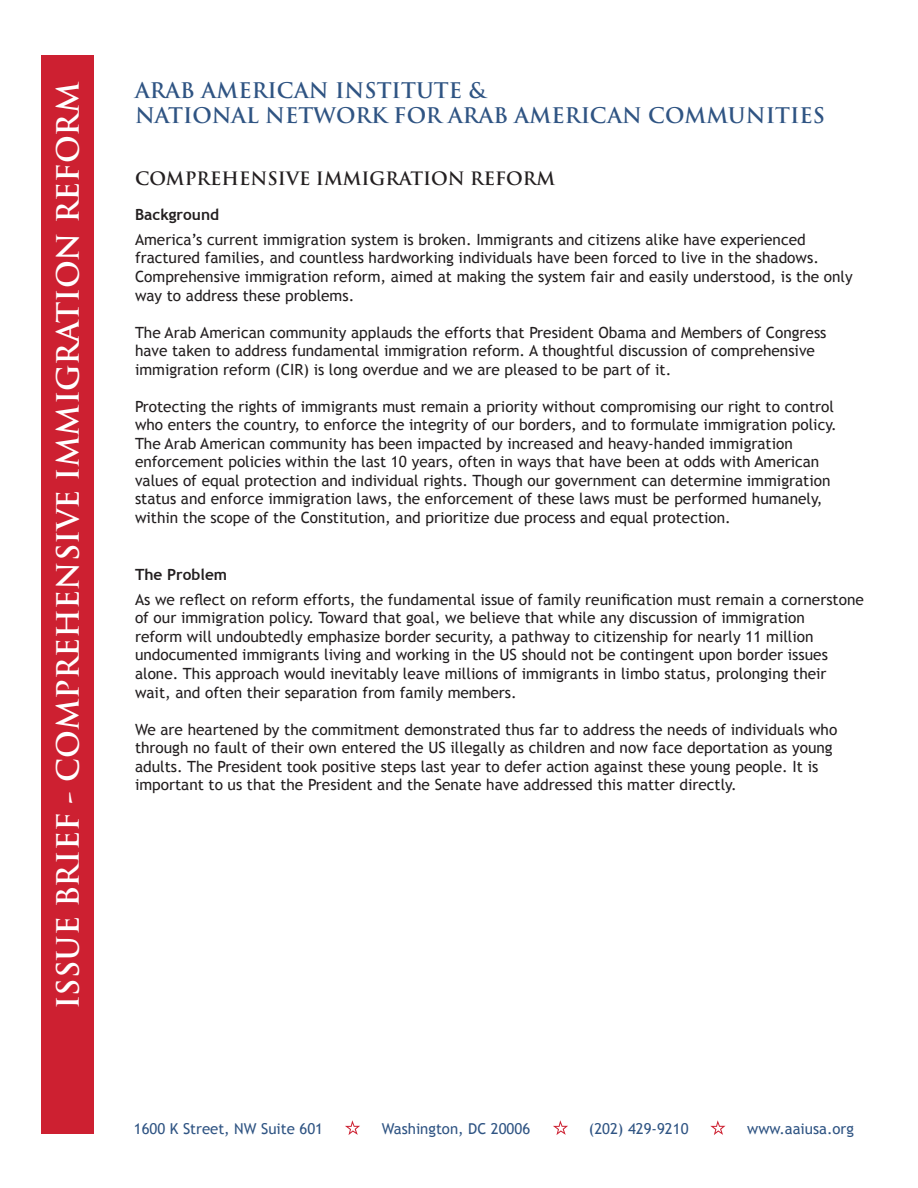
<style>
.page{position:relative;width:918px;height:1188px;background:#fff}
.page>*{position:absolute;margin:0;border:0;box-sizing:border-box;transform-origin:0 0}
.t1{font:700 30px "Trajan Pro";color:#fff}
.t2{font:700 21px "Trajan Pro";color:#2f5483}
.t3{font:700 18px "Trajan Pro";color:#231f20}
.t4{font:15.45px/18.6px "Trebuchet MS";color:#231f20}
.t5{font:700 15.45px "Trebuchet MS";color:#231f20}
.t6{font:15px "Trebuchet MS";color:#2f5483}
</style>
<div class="page">
<div style="left:41px;top:55px;width:53px;height:1079px;background:#cd2031"></div>
<svg style="left:345px;top:1120px;width:15px;height:15px"></svg>
<svg style="left:553px;top:1120px;width:15px;height:15px"></svg>
<svg style="left:710px;top:1120px;width:15px;height:15px"></svg>
<p class="t1" style="left:49px;top:1009px;width:929px;rotate:-90deg">ISSUE BRIEF - COMPREHENSIVE IMMIGRATION REFORM</p>
<p class="t2" style="left:135px;top:77px;width:352px">ARAB AMERICAN INSTITUTE &amp;</p>
<p class="t2" style="left:135px;top:102px;width:692px">NATIONAL NETWORK FOR ARAB AMERICAN COMMUNITIES</p>
<p class="t3" style="left:135px;top:167px;width:422px">COMPREHENSIVE IMMIGRATION REFORM</p>
<p class="t5" style="left:135px;top:204px;width:86px">Background</p>
<p class="t4" style="left:135px;top:230px;width:719px">America’s current immigration system is broken. Immigrants and citizens alike have experienced fractured families, and countless hardworking individuals have been forced to live in the shadows.<br>Comprehensive immigration reform, aimed at making the system fair and easily understood, is the only way to address these problems.</p>
<p class="t4" style="left:135px;top:323px;width:693px">The Arab American community applauds the efforts that President Obama and Members of Congress have taken to address fundamental immigration reform. A thoughtful discussion of comprehensive immigration reform (CIR) is long overdue and we are pleased to be part of it.</p>
<p class="t4" style="left:135px;top:397px;width:703px">Protecting the rights of immigrants must remain a priority without compromising our right to control who enters the country, to enforce the integrity of our borders, and to formulate immigration policy.<br>The Arab American community has been impacted by increased and heavy-handed immigration enforcement policies within the last 10 years, often in ways that have been at odds with American values of equal protection and individual rights. Though our government can determine immigration status and enforce immigration laws, the enforcement of these laws must be performed humanely, within the scope of the Constitution, and prioritize due process and equal protection.</p>
<p class="t5" style="left:135px;top:564px;width:94px">The Problem</p>
<p class="t4" style="left:135px;top:590px;width:730px">As we reflect on reform efforts, the fundamental issue of family reunification must remain a cornerstone of our immigration policy. Toward that goal, we believe that while any discussion of immigration<br>reform will undoubtedly emphasize border security, a pathway to citizenship for nearly 11 million undocumented immigrants living and working in the US should not be contingent upon border issues alone. This approach would inevitably leave millions of immigrants in limbo status, prolonging their wait, and often their separation from family members.</p>
<p class="t4" style="left:135px;top:720px;width:704px">We are heartened by the commitment demonstrated thus far to address the needs of individuals who through no fault of their own entered the US illegally as children and now face deportation as young adults. The President took positive steps last year to defer action against these young people. It is important to us that the President and the Senate have addressed this matter directly.</p>
<p class="t6" style="left:134px;top:1120px;width:191px">1600 K Street, NW Suite 601</p>
<p class="t6" style="left:382px;top:1120px;width:150px">Washington, DC 20006</p>
<p class="t6" style="left:589px;top:1120px;width:101px">(202) 429-9210</p>
<p class="t6" style="left:747px;top:1120px;width:108px">www.aaiusa.org</p>
</div>
